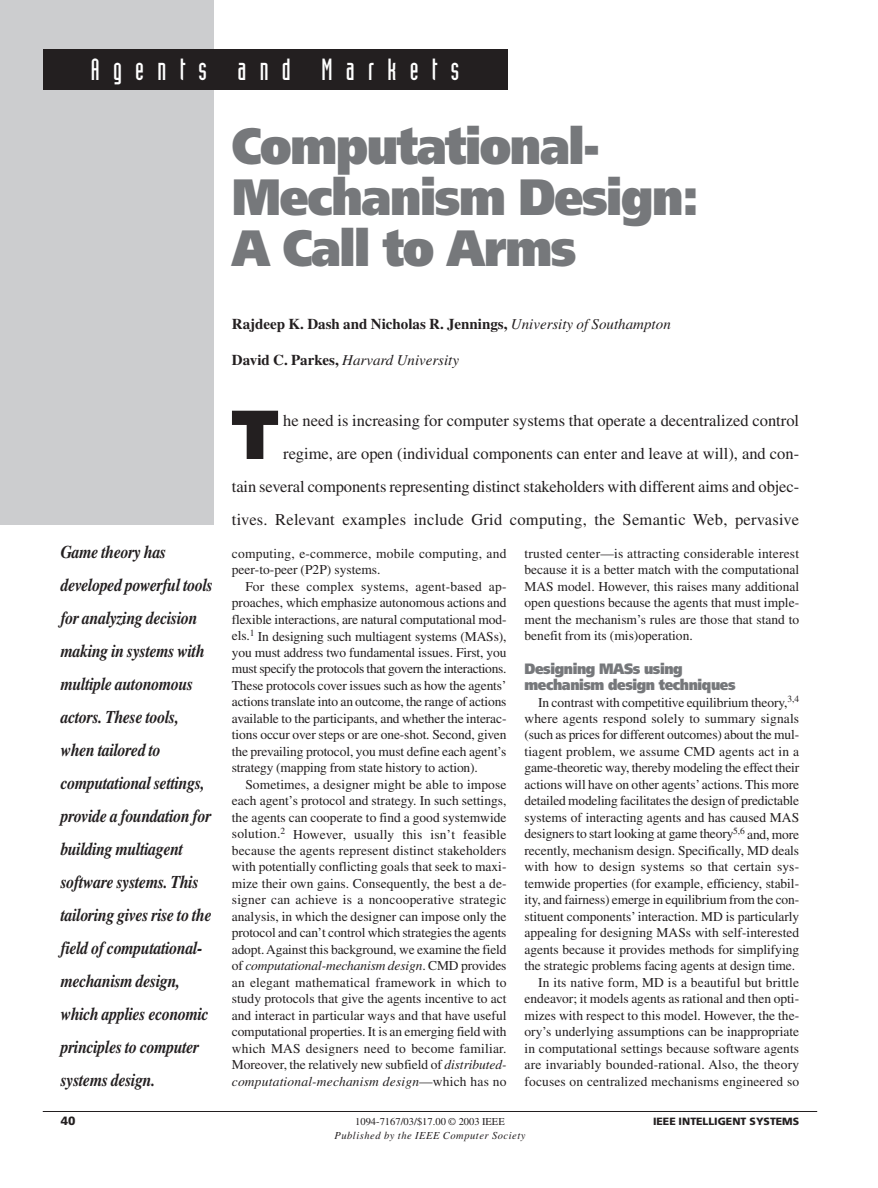
<style>
.page{position:relative;width:878px;height:1188px;background:#fff}
.page>*{position:absolute;margin:0;border:0;box-sizing:border-box;transform-origin:0 0}
.t1{font:900 69.15px "Frutiger";color:#231f20;scale:.9 1}
.t2{font:900 51px/51px "Frutiger";letter-spacing:-.03em;color:#76787b;scale:.9 1}
.t3{font:30px "Industria Solid";letter-spacing:.445em;color:#fff}
.t4{font:italic 700 18px/33px "Times";letter-spacing:-.02em;color:#231f20;scale:.88 1}
.t5{font:16.5px/33px "Times";color:#231f20;text-align:right}
.t6{font:700 15px "Times";color:#231f20}
.t7{font:900 15px/16.5px "Frutiger";letter-spacing:-.03em;color:#76787b;scale:.9 1}
.t8{font:italic 15px "Times";color:#231f20}
.t9{font:13.5px/16.5px "Times";letter-spacing:-.005em;color:#231f20;text-align:justify}
.t10{font:13.5px/16.5px "Times";letter-spacing:.015em;color:#231f20}
.t11{font:900 12px "Frutiger";color:#231f20}
.t12{font:italic 10.65px "Times";letter-spacing:.05em;color:#231f20}
.t13{font:10.5px "Times";color:#231f20}
.t14{font:900 10.5px "Frutiger";color:#231f20}
.s1{font-weight:400;font-style:italic}
.s2{font-weight:700;font-style:normal}
.s3{font-style:italic}
</style>
<div class="page">
<hr style="left:43px;top:1111px;width:774px;height:1px;background:#231f20">
<div style="left:0;top:0;width:214px;height:525px;background:#cccdcf"></div>
<div style="left:43px;top:50px;width:464px;height:40px;background:#231f20"></div>
<h3 class="t3" style="left:91px;top:59px;width:370px">Agents and Markets</h3>
<h2 class="t2" style="left:232px;top:125px;width:520px">Computational-<br>Mechanism Design:<br>A Call to Arms</h2>
<p class="t4" style="left:61px;top:537px;width:174px">Game theory has developed powerful tools for analyzing decision making in systems with multiple autonomous actors. These tools, when tailored to computational settings, provide a foundation for building multiagent software systems. This tailoring gives rise to the field of computational&shy;mechanism design, which applies economic principles to computer systems design.</p>
<p class="t6" style="left:232px;top:319px;width:440px">Rajdeep K. Dash and Nicholas R. Jennings, <span class="s1">University of Southampton</span></p>
<p class="t8" style="left:232px;top:355px;width:229px"><span class="s2">David C. Parkes,</span> Harvard University</p>
<h1 class="t1" style="left:231px;top:407px;width:54px">T</h1>
<p class="t5" style="left:232px;top:406px;width:569px">he need is increasing for computer systems that operate a decentralized control regime, are open (individual components can enter and leave at will), and con-<br>tain several components representing distinct stakeholders with different aims and objec&shy;tives. Relevant examples include Grid computing, the Semantic Web, pervasive</p>
<p class="t10" style="left:232px;top:546px;width:276px">computing, e-commerce, mobile computing, and peer-to-peer (P2P) systems.</p>
<p class="t9" style="left:232px;top:579px;width:276px;text-indent:14px">For these complex systems, agent-based ap&shy;proaches, which emphasize autonomous actions and flexible interactions, are natural computational mod&shy;els.<sup>1</sup> In designing such multiagent systems (MASs), you must address two fundamental issues. First, you must specify the protocols that govern the interactions.<br>These protocols cover issues such as how the agents’ actions translate into an outcome, the range of actions available to the participants, and whether the interac&shy;tions occur over steps or are one-shot. Second, given the prevailing protocol, you must define each agent’s strategy (mapping from state history to action).</p>
<p class="t9" style="left:232px;top:777px;width:276px;text-indent:14px">Sometimes, a designer might be able to impose each agent’s protocol and strategy. In such settings, the agents can cooperate to find a good systemwide solution.<sup>2</sup> However, usually this isn’t feasible because the agents represent distinct stakeholders with potentially conflicting goals that seek to maxi&shy;mize their own gains. Consequently, the best a de&shy;signer can achieve is a noncooperative strategic analysis, in which the designer can impose only the protocol and can’t control which strategies the agents adopt. Against this background, we examine the field of <span class="s3">computational-mechanism design</span>. CMD provides an elegant mathematical framework in which to study protocols that give the agents incentive to act and interact in particular ways and that have useful computational properties. It is an emerging field with which MAS designers need to become familiar.<br>Moreover, the relatively new subfield of <span class="s3">distributed&shy;computational-mechanism design</span>—which has no</p>
<p class="t9" style="left:524px;top:546px;width:276px">trusted center—is attracting considerable interest because it is a better match with the computational MAS model. However, this raises many additional open questions because the agents that must imple&shy;ment the mechanism’s rules are those that stand to benefit from its (mis)operation.</p>
<p class="t7" style="left:524px;top:661px;width:236px">Designing MASs using mechanism design techniques</p>
<p class="t9" style="left:524px;top:695px;width:276px;text-align:right">In contrast with competitive equilibrium theory,<sup>3,4 </sup>where agents respond solely to summary signals (such as prices for different outcomes) about the mul&shy;tiagent problem, we assume CMD agents act in a game-theoretic way, thereby modeling the effect their actions will have on other agents’actions. This more detailed modeling facilitates the design of predictable systems of interacting agents and has caused MAS designers to start looking at game theory<sup>5,6</sup> and, more recently, mechanism design. Specifically, MD deals with how to design systems so that certain sys&shy;temwide properties (for example, efficiency, stabil&shy;ity, and fairness) emerge in equilibrium from the con&shy;stituent components’ interaction. MD is particularly appealing for designing MASs with self-interested agents because it provides methods for simplifying the strategic problems facing agents at design time.<br>In its native form, MD is a beautiful but brittle endeavor; it models agents as rational and then opti&shy;mizes with respect to this model. However, the the&shy;ory’s underlying assumptions can be inappropriate in computational settings because software agents are invariably bounded-rational. Also, the theory focuses on centralized mechanisms engineered so</p>
<p class="t11" style="left:61px;top:1116px;width:16px">40</p>
<p class="t13" style="left:355px;top:1117px;width:151px">1094-7167/03/$17.00 © 2003 IEEE</p>
<p class="t14" style="left:653px;top:1117px;width:148px">IEEE INTELLIGENT SYSTEMS</p>
<p class="t12" style="left:334px;top:1131px;width:193px">Published by the IEEE Computer Society</p>
</div>
